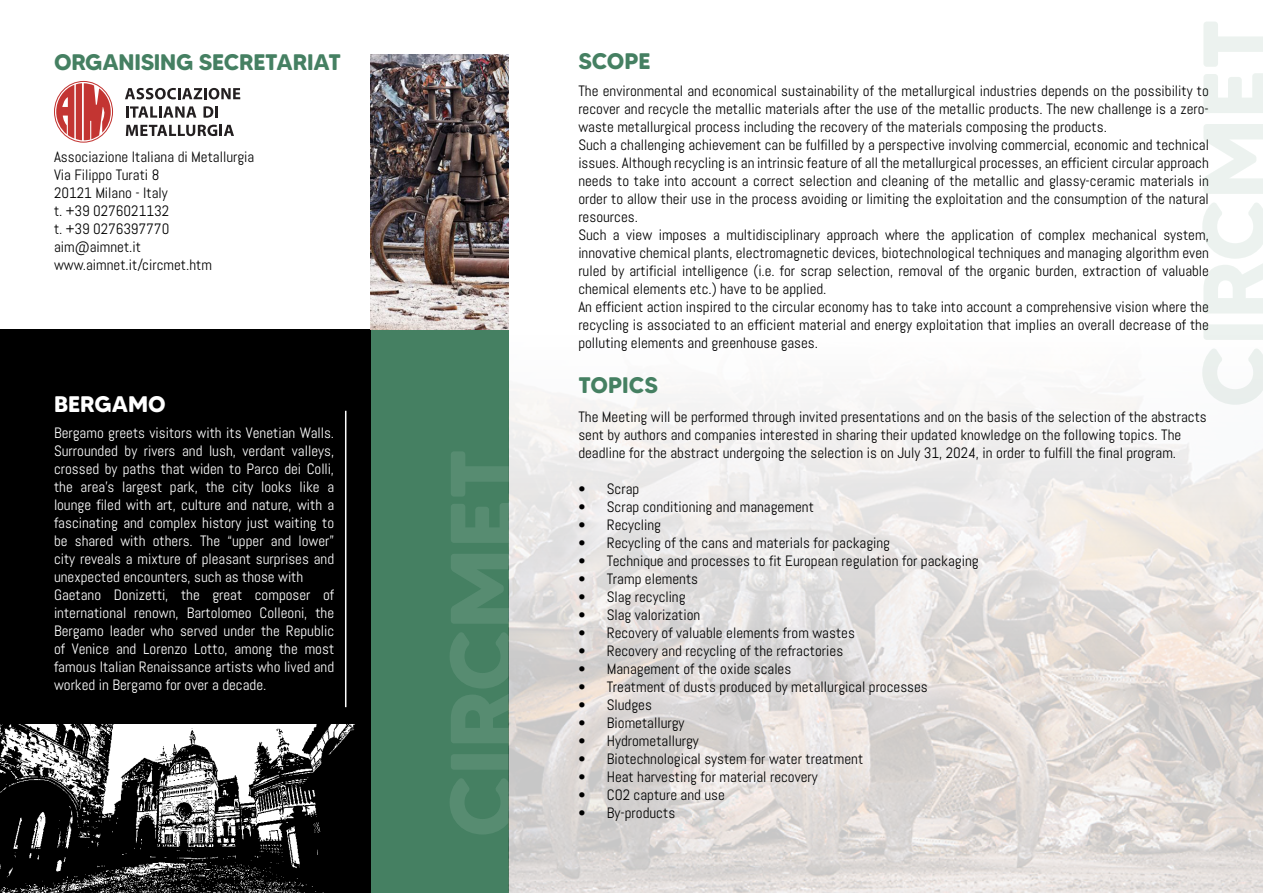
<style>
.page{position:relative;width:1263px;height:893px;background:#fff}
.page>*{position:absolute;margin:0;border:0;box-sizing:border-box;transform-origin:0 0}
.t1{font:700 22.5px "MADE Tommy Soft";letter-spacing:-.01em;color:#458062}
.t2{font:700 22.5px "MADE Tommy Soft";color:#fff}
.t3{font:15px/18px "Abel";color:#000;text-align:justify}
.t4{font:15px/18px "Abel";color:#fff;text-align:justify}
</style>
<div class="page">
<div style="left:371px;top:330px;width:138px;height:563px;background:#458062"></div>
<div style="left:0;top:330px;width:371px;height:563px;background:#000"></div>
<hr style="left:345px;top:411px;width:1px;height:296px;background:#fff">
<img style="left:0;top:725px;width:355px;height:168px">
<img style="left:371px;top:54px;width:138px;height:276px">
<svg style="left:125px;top:88px;width:115px;height:11px"></svg>
<svg style="left:126px;top:106px;width:70px;height:12px"></svg>
<svg style="left:203px;top:106px;width:15px;height:12px"></svg>
<svg style="left:126px;top:125px;width:108px;height:11px"></svg>
<svg style="left:56px;top:83px;width:55px;height:57px"></svg>
<div style="left:54px;top:81px;width:59px;height:62px;border:1px solid #c33532;border-radius:50%"></div>
<img style="left:509px;top:398px;width:754px;height:495px">
<p class="t1" style="left:54px;top:48px;width:288px">ORGANISING SECRETARIAT</p>
<p class="t3" style="left:54px;top:148px;width:202px">Associazione Italiana di Metallurgia</p>
<p class="t3" style="left:54px;top:166px;width:107px">Via Filippo Turati 8</p>
<p class="t3" style="left:54px;top:184px;width:115px">20121 Milano - Italy</p>
<p class="t3" style="left:54px;top:202px;width:117px">t. +39 0276021132</p>
<p class="t3" style="left:54px;top:220px;width:117px">t. +39 0276397770</p>
<p class="t3" style="left:54px;top:238px;width:88px">aim@aimnet.it</p>
<p class="t3" style="left:54px;top:256px;width:160px">www.aimnet.it/circmet.htm</p>
<p class="t2" style="left:54px;top:390px;width:113px">BERGAMO</p>
<p class="t4" style="left:54px;top:424px;width:282px">Bergamo greets visitors with its Venetian Walls.<br>Surrounded by rivers and lush, verdant valleys, crossed by paths that widen to Parco dei Colli, the area’s largest park, the city looks like a lounge filed with art, culture and nature, with a fascinating and complex history just waiting to be shared with others. The “upper and lower” city reveals a mixture of pleasant surprises and unexpected encounters, such as those with</p>
<p class="t4" style="left:54px;top:586px;width:282px">Gaetano Donizetti, the great composer of international renown, Bartolomeo Colleoni, the Bergamo leader who served under the Republic of Venice and Lorenzo Lotto, among the most famous Italian Renaissance artists who lived and worked in Bergamo for over a decade.</p>
<p class="t1" style="left:578px;top:48px;width:74px">SCOPE</p>
<p class="t3" style="left:578px;top:82px;width:632px">The environmental and economical sustainability of the metallurgical industries depends on the possibility to recover and recycle the metallic materials after the use of the metallic products. The new challenge is a zero&shy;waste metallurgical process including the recovery of the materials composing the products.</p>
<p class="t3" style="left:578px;top:136px;width:632px">Such a challenging achievement can be fulfilled by a perspective involving commercial, economic and technical issues. Although recycling is an intrinsic feature of all the metallurgical processes, an efficient circular approach needs to take into account a correct selection and cleaning of the metallic and glassy-ceramic materials in order to allow their use in the process avoiding or limiting the exploitation and the consumption of the natural resources.</p>
<p class="t3" style="left:578px;top:226px;width:632px">Such a view imposes a multidisciplinary approach where the application of complex mechanical system, innovative chemical plants, electromagnetic devices, biotechnological techniques and managing algorithm even ruled by artificial intelligence (i.e. for scrap selection, removal of the organic burden, extraction of valuable chemical elements etc.) have to be applied.</p>
<p class="t3" style="left:578px;top:298px;width:632px">An efficient action inspired to the circular economy has to take into account a comprehensive vision where the recycling is associated to an efficient material and energy exploitation that implies an overall decrease of the polluting elements and greenhouse gases.</p>
<p class="t1" style="left:578px;top:372px;width:81px">TOPICS</p>
<p class="t3" style="left:578px;top:408px;width:630px;text-align:left">The Meeting will be performed through invited presentations and on the basis of the selection of the abstracts sent by authors and companies interested in sharing their updated knowledge on the following topics. The deadline for the abstract undergoing the selection is on July 31, 2024, in order to fulfill the final program.</p>
<p class="t3" style="left:578px;top:480px;width:63px">• Scrap</p>
<p class="t3" style="left:578px;top:498px;width:237px">• Scrap conditioning and management</p>
<p class="t3" style="left:578px;top:516px;width:84px">• Recycling</p>
<p class="t3" style="left:578px;top:534px;width:313px">• Recycling of the cans and materials for packaging</p>
<p class="t3" style="left:578px;top:552px;width:402px">• Technique and processes to fit European regulation for packaging</p>
<p class="t3" style="left:578px;top:570px;width:121px">• Tramp elements</p>
<p class="t3" style="left:578px;top:588px;width:109px">• Slag recycling</p>
<p class="t3" style="left:578px;top:606px;width:124px">• Slag valorization</p>
<p class="t3" style="left:578px;top:624px;width:278px">• Recovery of valuable elements from wastes</p>
<p class="t3" style="left:578px;top:642px;width:266px">• Recovery and recycling of the refractories</p>
<p class="t3" style="left:578px;top:660px;width:214px">• Management of the oxide scales</p>
<p class="t3" style="left:578px;top:678px;width:351px">• Treatment of dusts produced by metallurgical processes</p>
<p class="t3" style="left:578px;top:696px;width:75px">• Sludges</p>
<p class="t3" style="left:578px;top:714px;width:108px">• Biometallurgy</p>
<p class="t3" style="left:578px;top:732px;width:122px">• Hydrometallurgy</p>
<p class="t3" style="left:578px;top:750px;width:286px">• Biotechnological system for water treatment</p>
<p class="t3" style="left:578px;top:768px;width:241px">• Heat harvesting for material recovery</p>
<p class="t3" style="left:578px;top:786px;width:148px">• CO2 capture and use</p>
<p class="t3" style="left:578px;top:804px;width:98px">• By-products</p>
</div>
